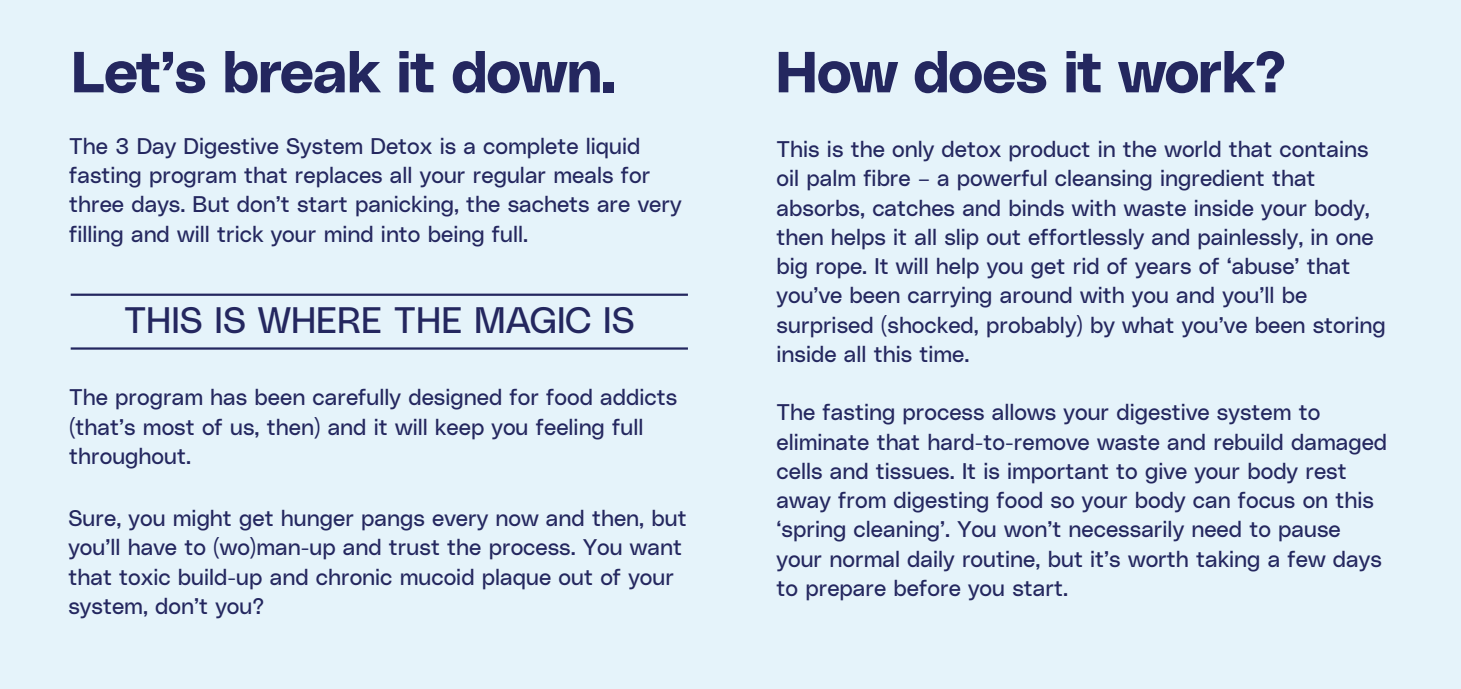
<style>
.page{position:relative;width:1461px;height:689px;background:#e5f3fa}
.page>*{position:absolute;margin:0;border:0;box-sizing:border-box;transform-origin:0 0}
.t1{font:57.38px "Poly Sans Bulky";letter-spacing:-.015em;color:#24275f}
.t2{font:36.68px "Poly Sans Neutral";color:#24275f}
.t3{font:22.5px/29.2px "Poly Sans Neutral";color:#24275f}
</style>
<div class="page">
<hr style="left:71px;top:294px;width:617px;height:2px;background:#24275f">
<hr style="left:71px;top:347px;width:617px;height:3px;background:#24275f">
<h1 class="t1" style="left:71px;top:28px;width:545px">Let’s break it down.</h1>
<h1 class="t1" style="left:776px;top:28px;width:511px">How does it work?</h1>
<p class="t3" style="left:69px;top:130px;width:614px">The 3 Day Digestive System Detox is a complete liquid fasting program that replaces all your regular meals for three days. But don’t start panicking, the sachets are very filling and will trick your mind into being full.</p>
<h2 class="t2" style="left:124px;top:293px;width:512px">THIS IS WHERE THE MAGIC IS</h2>
<p class="t3" style="left:69px;top:381px;width:610px">The program has been carefully designed for food addicts (that’s most of us, then) and it will keep you feeling full throughout.</p>
<p class="t3" style="left:68px;top:502px;width:620px">Sure, you might get hunger pangs every now and then, but you’ll have to (wo)man-up and trust the process. You want that toxic build-up and chronic mucoid plaque out of your system, don’t you?</p>
<p class="t3" style="left:776px;top:133px;width:611px">This is the only detox product in the world that contains oil palm fibre – a powerful cleansing ingredient that absorbs, catches and binds with waste inside your body, then helps it all slip out effortlessly and painlessly, in one big rope. It will help you get rid of years of ‘abuse’ that you’ve been carrying around with you and you’ll be surprised (shocked, probably) by what you’ve been storing inside all this time.</p>
<p class="t3" style="left:776px;top:396px;width:612px">The fasting process allows your digestive system to eliminate that hard-to-remove waste and rebuild damaged cells and tissues. It is important to give your body rest away from digesting food so your body can focus on this ‘spring cleaning’. You won’t necessarily need to pause your normal daily routine, but it’s worth taking a few days to prepare before you start.</p>
</div>
